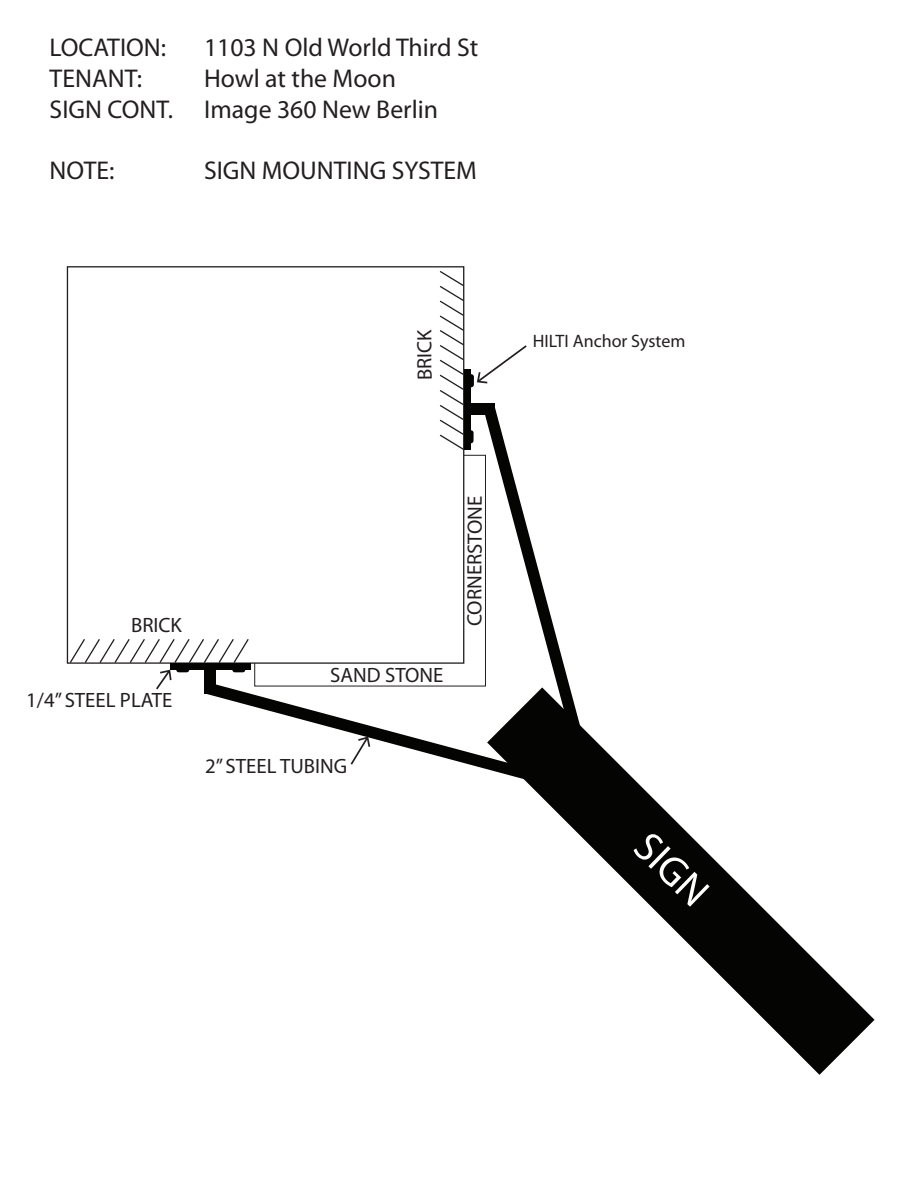
<style>
.page{position:relative;width:918px;height:1188px;background:#fff}
.page>*{position:absolute;margin:0;border:0;box-sizing:border-box;transform-origin:0 0}
.t1{font:41.7px "Myriad Pro";color:#fff}
.t2{font:25.8px/30.9px "Myriad Pro";color:#231f20}
.t3{font:20.85px "Myriad Pro";color:#231f20}
.t4{font:18px "Myriad Pro";color:#231f20}
</style>
<div class="page">
<svg style="left:527px;top:728px;width:348px;height:347px"></svg>
<svg style="left:69px;top:270px;width:514px;height:513px"></svg>
<p class="t2" style="left:50px;top:31px;width:118px">LOCATION:</p>
<p class="t2" style="left:204px;top:31px;width:276px">1103 N Old World Third St</p>
<p class="t2" style="left:50px;top:62px;width:94px">TENANT:</p>
<p class="t2" style="left:50px;top:62px;width:390px;text-indent:154px">Howl at the Moon<br>SIGN CONT. Image 360 New Berlin</p>
<p class="t2" style="left:50px;top:155px;width:66px">NOTE:</p>
<p class="t2" style="left:204px;top:155px;width:274px">SIGN MOUNTING SYSTEM</p>
<p class="t3" style="left:412px;top:380px;width:53px;rotate:-90deg">BRICK</p>
<p class="t3" style="left:131px;top:612px;width:52px">BRICK</p>
<p class="t3" style="left:26px;top:687px;width:148px">1/4” STEEL PLATE</p>
<p class="t3" style="left:330px;top:662px;width:115px">SAND STONE</p>
<p class="t3" style="left:205px;top:753px;width:144px">2” STEEL TUBING</p>
<p class="t3" style="left:462px;top:626px;width:132px;rotate:-90deg">CORNERSTONE</p>
<p class="t4" style="left:533px;top:330px;width:154px">HILTI Anchor System</p>
<h1 class="t1" style="left:659px;top:821px;width:86px;rotate:44deg">SIGN</h1>
</div>
